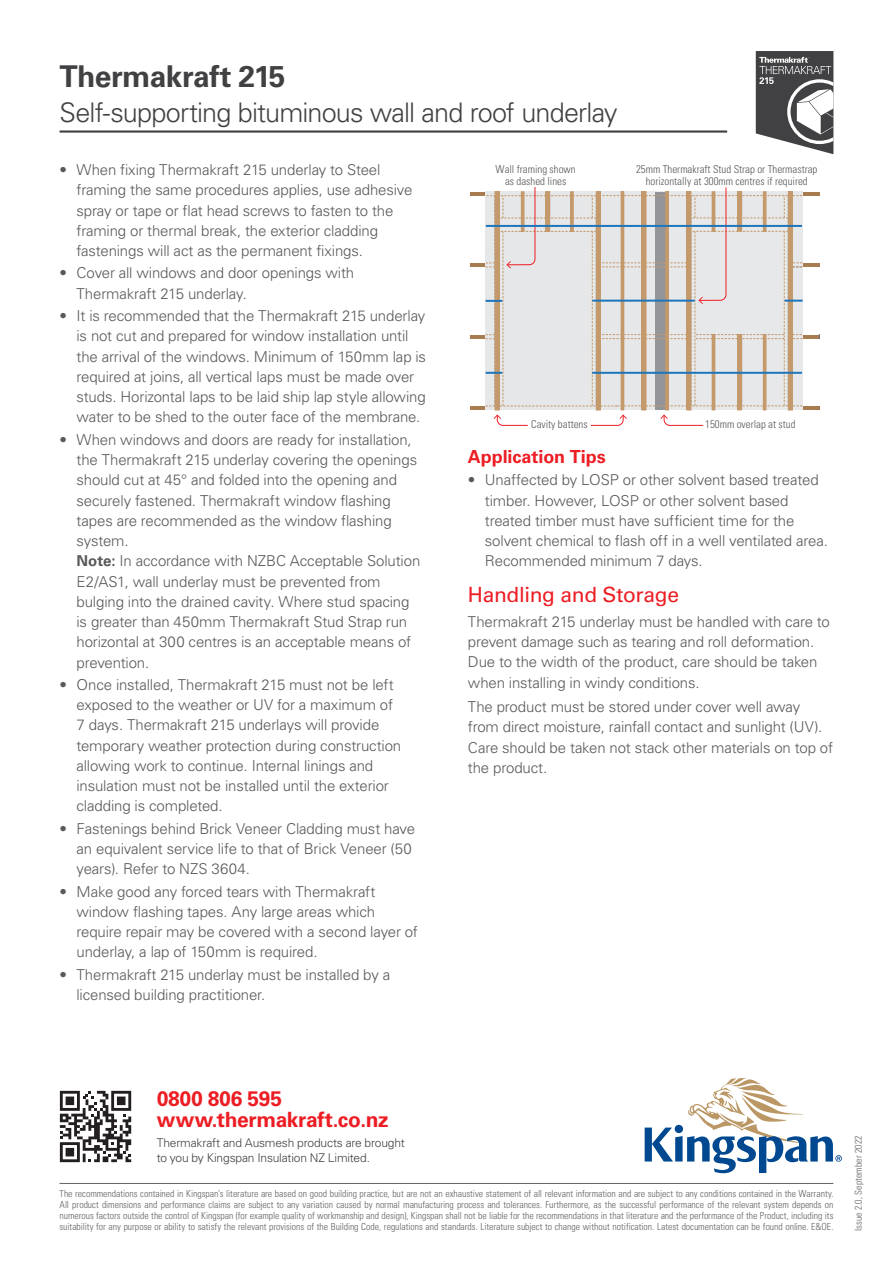
<style>
.page{position:relative;width:893px;height:1263px;background:#fff}
.page>*{position:absolute;margin:0;border:0;box-sizing:border-box;transform-origin:0 0}
.t1{font:700 30px "Univers LT Pro 65";letter-spacing:-.02em;color:#414042}
.t2{font:300 27px "Univers LT Pro 45";letter-spacing:-.03em;color:#414042}
.t3{font:700 21px/21px "Univers LT Pro 65";letter-spacing:-.01em;color:#ed1d24}
.t4{font:21px "Univers LT Pro 55 Roman";letter-spacing:-.015em;color:#ed1d24}
.t5{font:700 18px "Univers LT Pro 65";letter-spacing:-.005em;color:#ed1d24}
.t6{font:300 15px/20.2px "Univers LT Pro 45";letter-spacing:-.01em;color:#58595b}
.t7{font:300 12px/15px "Univers LT Pro 45";letter-spacing:-.015em;color:#414042}
.t8{font:300 condensed 10.95px/11.9px "Univers LT Pro";color:#58595b;text-align:center}
.t9{font:300 condensed 9.75px/11.2px "Univers LT Pro";color:#636466;text-align:justify}
.s1{font-family:"Univers LT Pro 65";font-weight:700}
</style>
<div class="page">
<hr style="left:60px;top:1183px;width:773px;height:1px;background:#636466">
<svg style="left:60px;top:1091px;width:71px;height:71px"></svg>
<svg style="left:645px;top:1078px;width:197px;height:95px"></svg>
<svg style="left:756px;top:51px;width:77px;height:103px"></svg>
<hr style="left:470px;top:192px;width:349px;height:4px;background:#a97b50">
<hr style="left:470px;top:263px;width:349px;height:4px;background:#a97b50">
<hr style="left:470px;top:335px;width:349px;height:4px;background:#a97b50">
<svg style="left:470px;top:406px;width:349px;height:4px"></svg>
<div style="left:687px;top:191px;width:4px;height:219px;border:1px solid #c49a6c"></div>
<div style="left:788px;top:191px;width:4px;height:219px;border:1px solid #c49a6c"></div>
<div style="left:642px;top:191px;width:4px;height:219px;border:1px solid #c49a6c"></div>
<div style="left:666px;top:191px;width:3px;height:219px;border:1px solid #c49a6c"></div>
<div style="left:621px;top:192px;width:3px;height:218px;border:1px solid #c49a6c"></div>
<div style="left:763px;top:334px;width:3px;height:76px;border:1px solid #c49a6c"></div>
<div style="left:712px;top:334px;width:3px;height:76px;border:1px solid #c49a6c"></div>
<div style="left:596px;top:191px;width:4px;height:219px;border:1px solid #c49a6c"></div>
<hr style="left:738px;top:335px;width:4px;height:75px;background:#c49a6c">
<div style="left:737px;top:334px;width:5px;height:76px;border:1px solid #c49a6c"></div>
<div style="left:495px;top:191px;width:4px;height:219px;border:1px solid #c49a6c"></div>
<svg style="left:494px;top:414px;width:34px;height:12px"></svg>
<svg style="left:660px;top:414px;width:44px;height:12px"></svg>
<svg style="left:590px;top:414px;width:37px;height:12px"></svg>
<svg style="left:485px;top:187px;width:318px;height:220px;background:#dcd7d2"></svg>
<hr style="left:592px;top:372px;width:210px;height:2px;background:#1d75bc">
<hr style="left:60px;top:130px;width:667px;height:3px;background:#414042">
<h1 class="t1" style="left:60px;top:56px;width:228px">Thermakraft 215</h1>
<h2 class="t2" style="left:60px;top:95px;width:560px">Self-supporting bituminous wall and roof underlay</h2>
<p class="t6" style="left:77px;top:159px;width:337px;text-indent:-17px">• When fixing Thermakraft 215 underlay to Steel framing the same procedures applies, use adhesive spray or tape or flat head screws to fasten to the framing or thermal break, the exterior cladding fastenings will act as the permanent fixings.</p>
<p class="t6" style="left:77px;top:263px;width:279px;text-indent:-17px">• Cover all windows and door openings with<br>Thermakraft 215 underlay.</p>
<p class="t6" style="left:77px;top:305px;width:351px;text-indent:-17px">• It is recommended that the Thermakraft 215 underlay is not cut and prepared for window installation until the arrival of the windows. Minimum of 150mm lap is required at joins, all vertical laps must be made over studs. Horizontal laps to be laid ship lap style allowing water to be shed to the outer face of the membrane.</p>
<p class="t6" style="left:77px;top:429px;width:345px;text-indent:-17px">• When windows and doors are ready for installation, the Thermakraft 215 underlay covering the openings should cut at 45° and folded into the opening and securely fastened. Thermakraft window flashing tapes are recommended as the window flashing system.<br><span class="s1">Note:</span> In accordance with NZBC Acceptable Solution E2/AS1, wall underlay must be prevented from bulging into the drained cavity. Where stud spacing is greater than 450mm Thermakraft Stud Strap run horizontal at 300 centres is an acceptable means of prevention.</p>
<p class="t6" style="left:77px;top:674px;width:326px;text-indent:-17px">• Once installed, Thermakraft 215 must not be left exposed to the weather or UV for a maximum of 7 days. Thermakraft 215 underlays will provide temporary weather protection during construction allowing work to continue. Internal linings and insulation must not be installed until the exterior cladding is completed.</p>
<p class="t6" style="left:77px;top:818px;width:340px;text-indent:-17px">• Fastenings behind Brick Veneer Cladding must have an equivalent service life to that of Brick Veneer (50 years). Refer to NZS 3604.</p>
<p class="t6" style="left:77px;top:881px;width:343px;text-indent:-17px">• Make good any forced tears with Thermakraft window flashing tapes. Any large areas which require repair may be covered with a second layer of underlay, a lap of 150mm is required.</p>
<p class="t6" style="left:77px;top:964px;width:315px;text-indent:-17px">• Thermakraft 215 underlay must be installed by a licensed building practitioner.</p>
<p class="t8" style="left:496px;top:162px;width:82px">Wall framing shown as dashed lines</p>
<p class="t8" style="left:636px;top:162px;width:183px">25mm Thermakraft Stud Strap or Thermastrap horizontally at 300mm centres if required</p>
<p class="t8" style="left:531px;top:417px;width:58px">Cavity battens</p>
<p class="t8" style="left:705px;top:417px;width:92px">150mm overlap at stud</p>
<p class="t5" style="left:468px;top:444px;width:139px">Application Tips</p>
<p class="t6" style="left:485px;top:469px;width:344px;text-indent:-17px">• Unaffected by LOSP or other solvent based treated timber. However, LOSP or other solvent based treated timber must have sufficient time for the solvent chemical to flash off in a well ventilated area.<br>Recommended minimum 7 days.</p>
<h3 class="t4" style="left:468px;top:580px;width:213px">Handling and Storage</h3>
<p class="t6" style="left:468px;top:611px;width:363px">Thermakraft 215 underlay must be handled with care to prevent damage such as tearing and roll deformation.<br>Due to the width of the product, care should be taken when installing in windy conditions.</p>
<p class="t6" style="left:468px;top:696px;width:367px">The product must be stored under cover well away from direct moisture, rainfall contact and sunlight (UV).<br>Care should be taken not stack other materials on top of the product.</p>
<h3 class="t3" style="left:157px;top:1087px;width:233px">0800 806 595 www.thermakraft.co.nz</h3>
<p class="t7" style="left:157px;top:1135px;width:250px">Thermakraft and Ausmesh products are brought to you by Kingspan Insulation NZ Limited.</p>
<p class="t9" style="left:60px;top:1187px;width:775px">The recommendations contained in Kingspan’s literature are based on good building practice, but are not an exhaustive statement of all relevant information and are subject to any conditions contained in the Warranty.<br>All product dimensions and performance claims are subject to any variation caused by normal manufacturing process and tolerances. Furthermore, as the successful performance of the relevant system depends on numerous factors outside the control of Kingspan (for example quality of workmanship and design), Kingspan shall not be liable for the recommendations in that literature and the performance of the Product, including its suitability for any purpose or ability to satisfy the relevant provisions of the Building Code, regulations and standards. Literature subject to change without notification. Latest documentation can be found online. E&amp;OE.</p>
<p class="t9" style="left:852px;top:1231px;width:97px;rotate:-90deg">Issue 2.0, September 2022</p>
</div>
